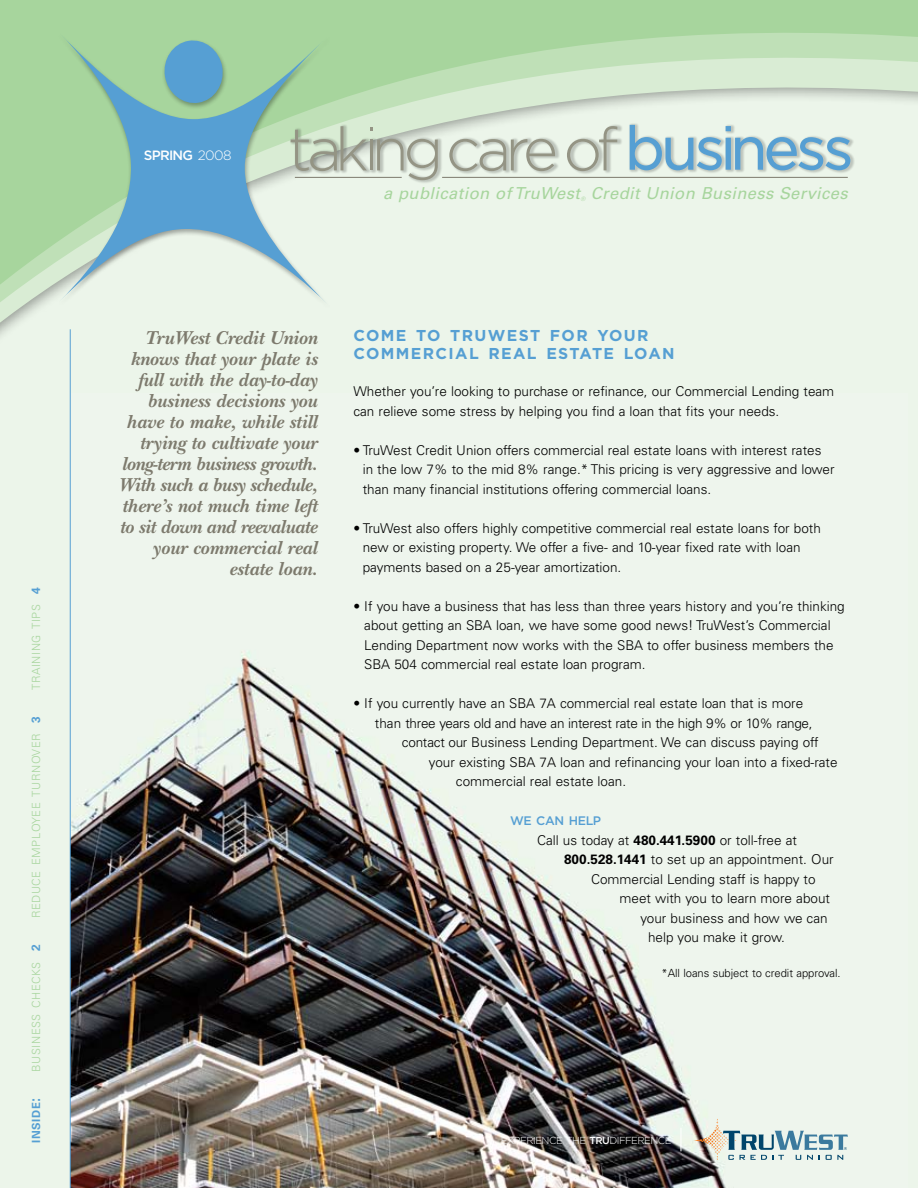
<style>
.page{position:relative;width:918px;height:1188px;background:#ecf5ea}
.page>*{position:absolute;margin:0;border:0;box-sizing:border-box;transform-origin:0 0}
.t1{font:italic 700 19.5px/21px "New Baskerville";color:#7d7a6d;text-align:right}
.t2{font:italic 16.5px "Univers";letter-spacing:.025em;color:#a7d59d}
.t3{font:700 15.75px/18px "Gotham";letter-spacing:.085em;color:#569fd3}
.t4{font:300 13.5px/19.5px "Univers";color:#000}
.t5{font:300 13.5px "Univers";letter-spacing:-.02em;color:#000}
.t6{font:500 13.5px "Gotham";letter-spacing:-.055em;color:#fff}
.t7{font:500 12.3px "Gotham";letter-spacing:-.035em;color:#569fd3}
.t8{font:300 11.25px "Univers";letter-spacing:.045em;color:#a7d59d}
.t9{font:300 11.25px "Univers";letter-spacing:-.005em;color:#000}
.t10{font:700 11.25px "Univers";letter-spacing:.045em;color:#569fd3}
.t11{font:300 10.2px "Gotham";letter-spacing:-.055em;color:#fff}
.t12{font:italic 6px "Univers";color:#a7d59d}
.s1{font-weight:700;font-size:12px;color:#569fd3}
.s2{font-size:15px}
.s3{font-weight:300}
.s4{font-weight:700}
.s5{font-weight:500}
</style>
<div class="page">
<img style="left:71px;top:651px;width:655px;height:537px">
<svg style="left:0;top:0;width:918px;height:308px"></svg>
<div style="left:55px;top:31px;width:285px;height:288px;background:#000;opacity:.32"></div>
<svg style="left:59px;top:33px;width:269px;height:272px"></svg>
<svg style="left:162px;top:38px;width:63px;height:67px;background:#6dadbe"></svg>
<hr style="left:70px;top:329px;width:1px;height:859px;background:#569fd3">
<div style="left:628px;top:121px;width:267px;height:93px;background:#ecf5ea"></div>
<svg style="left:662px;top:125px;width:188px;height:45px"></svg>
<div style="left:288px;top:123px;width:374px;height:101px;background:#000;opacity:.2"></div>
<svg style="left:449px;top:139px;width:106px;height:32px"></svg>
<svg style="left:567px;top:126px;width:50px;height:45px"></svg>
<svg style="left:291px;top:126px;width:147px;height:54px"></svg>
<hr style="left:370px;top:140px;width:3px;height:30px;background:#949484">
<svg style="left:681px;top:1128px;width:1px;height:23px"></svg>
<svg style="left:693px;top:1118px;width:155px;height:43px"></svg>
<p class="t8" style="left:29px;top:690px;width:105px;rotate:-90deg">training tips <span class="s1">4</span></p>
<p class="t8" style="left:29px;top:918px;width:204px;rotate:-90deg">reduce employee turnover <span class="s1">3</span></p>
<p class="t8" style="left:29px;top:1072px;width:129px;rotate:-90deg">business checks <span class="s1">2</span></p>
<p class="t10" style="left:30px;top:1143px;width:46px;rotate:-90deg">inside<span class="s2">:</span></p>
<p class="t6" style="left:144px;top:148px;width:89px">SPRING <span class="s3">2008</span></p>
<p class="t2" style="left:383px;top:183px;width:199px">a publication of TruWest</p>
<p class="t12" style="left:580px;top:195px;width:6px">®</p>
<p class="t2" style="left:591px;top:183px;width:258px">Credit Union Business Services</p>
<p class="t1" style="left:118px;top:327px;width:200px">TruWest Credit Union knows that your plate is full with the day-to-day business decisions you have to make, while still trying to cultivate your long-term business growth.<br>With such a busy schedule, there’s not much time left to sit down and reevaluate your commercial real estate loan.</p>
<p class="t3" style="left:353px;top:326px;width:323px">COME TO TRUWEST FOR YOUR<br>COMMERCIAL REAL ESTATE LOAN</p>
<p class="t4" style="left:353px;top:382px;width:482px">Whether you’re looking to purchase or refinance, our Commercial Lending team can relieve some stress by helping you find a loan that fits your needs.</p>
<p class="t4" style="left:363px;top:440px;width:473px;text-indent:-9px">• TruWest Credit Union offers commercial real estate loans with interest rates in the low 7% to the mid 8% range.* This pricing is very aggressive and lower than many financial institutions offering commercial loans.</p>
<p class="t4" style="left:363px;top:518px;width:460px;text-indent:-9px">• TruWest also offers highly competitive commercial real estate loans for both new or existing property. We offer a five- and 10-year fixed rate with loan payments based on a 25-year amortization.</p>
<p class="t4" style="left:364px;top:596px;width:482px;text-indent:-11px">• If you have a business that has less than three years history and you’re thinking about getting an SBA loan, we have some good news! TruWest’s Commercial Lending Department now works with the SBA to offer business members the SBA 504 commercial real estate loan program.</p>
<p class="t4" style="left:353px;top:694px;width:451px">• If you currently have an SBA 7A commercial real estate loan that is more</p>
<p class="t5" style="left:375px;top:715px;width:439px">than three years old and have an interest rate in the high 9% or 10% range,</p>
<p class="t4" style="left:402px;top:733px;width:418px">contact our Business Lending Department. We can discuss paying off</p>
<p class="t4" style="left:429px;top:752px;width:410px">your existing SBA 7A loan and refinancing your loan into a fixed-rate</p>
<p class="t4" style="left:456px;top:772px;width:172px">commercial real estate loan.</p>
<p class="t7" style="left:510px;top:814px;width:93px">WE CAN HELP</p>
<p class="t4" style="left:537px;top:830px;width:262px">Call us today at <span class="s4">480.441.5900</span> or toll-free at</p>
<p class="t4" style="left:564px;top:850px;width:271px"><span class="s4">800.528.1441</span> to set up an appointment. Our</p>
<p class="t4" style="left:591px;top:869px;width:226px">Commercial Lending staff is happy to</p>
<p class="t4" style="left:619px;top:889px;width:212px">meet with you to learn more about</p>
<p class="t4" style="left:641px;top:908px;width:189px">your business and how we can</p>
<p class="t4" style="left:648px;top:928px;width:138px">help you make it grow.</p>
<p class="t9" style="left:662px;top:966px;width:181px">*All loans subject to credit approval.</p>
<p class="t11" style="left:501px;top:1135px;width:172px">EXPERIENCE THE <span class="s5">TRU</span>DIFFERENCE</p>
</div>
